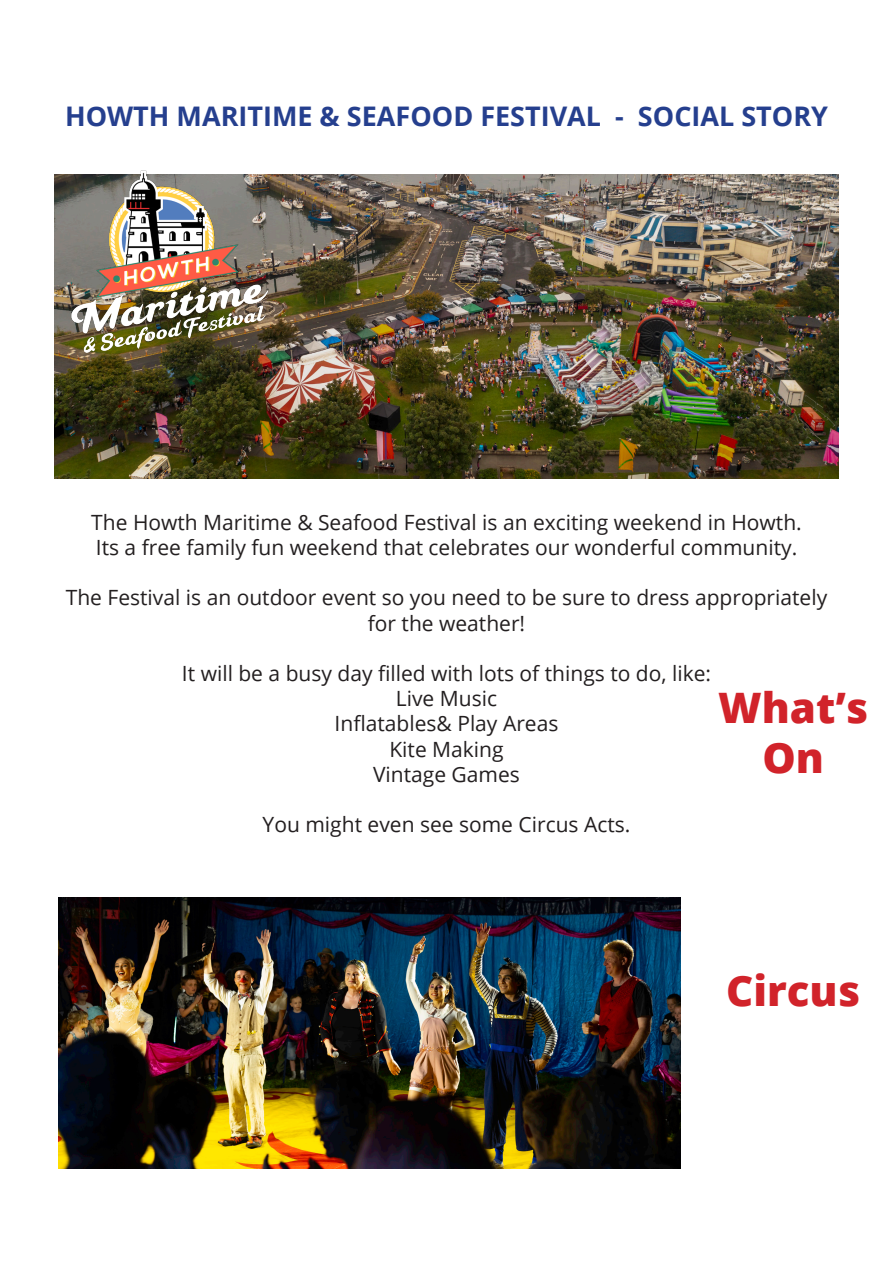
<style>
.page{position:relative;width:893px;height:1263px;background:#fff}
.page>*{position:absolute;margin:0;border:0;box-sizing:border-box;transform-origin:0 0}
.t1{font:800 42px "Open Sans";color:#d1232a}
.t2{font:700 27px "Open Sans";color:#253f8e}
.t3{font:21px/25.2px "Open Sans";color:#231f20;text-align:center}
</style>
<div class="page">
<img style="left:54px;top:174px;width:785px;height:304px">
<img style="left:59px;top:898px;width:622px;height:271px">
<img style="left:54px;top:170px;width:257px;height:242px">
<p class="t2" style="left:65px;top:98px;width:764px">HOWTH MARITIME &amp; SEAFOOD FESTIVAL - SOCIAL STORY</p>
<p class="t3" style="left:91px;top:509px;width:712px">The Howth Maritime &amp; Seafood Festival is an exciting weekend in Howth.</p>
<p class="t3" style="left:96px;top:534px;width:703px">Its a free family fun weekend that celebrates our wonderful community.</p>
<p class="t3" style="left:66px;top:585px;width:763px">The Festival is an outdoor event so you need to be sure to dress appropriately for the weather!</p>
<p class="t3" style="left:182px;top:660px;width:531px">It will be a busy day filled with lots of things to do, like:</p>
<p class="t3" style="left:396px;top:685px;width:103px">Live Music</p>
<p class="t3" style="left:335px;top:711px;width:225px">Inflatables&amp; Play Areas</p>
<p class="t3" style="left:389px;top:736px;width:116px">Kite Making</p>
<p class="t3" style="left:373px;top:761px;width:148px">Vintage Games</p>
<p class="t3" style="left:263px;top:811px;width:369px">You might even see some Circus Acts.</p>
<p class="t1" style="left:718px;top:676px;width:152px">What’s</p>
<p class="t1" style="left:762px;top:726px;width:63px">On</p>
<p class="t1" style="left:726px;top:959px;width:135px">Circus</p>
</div>
